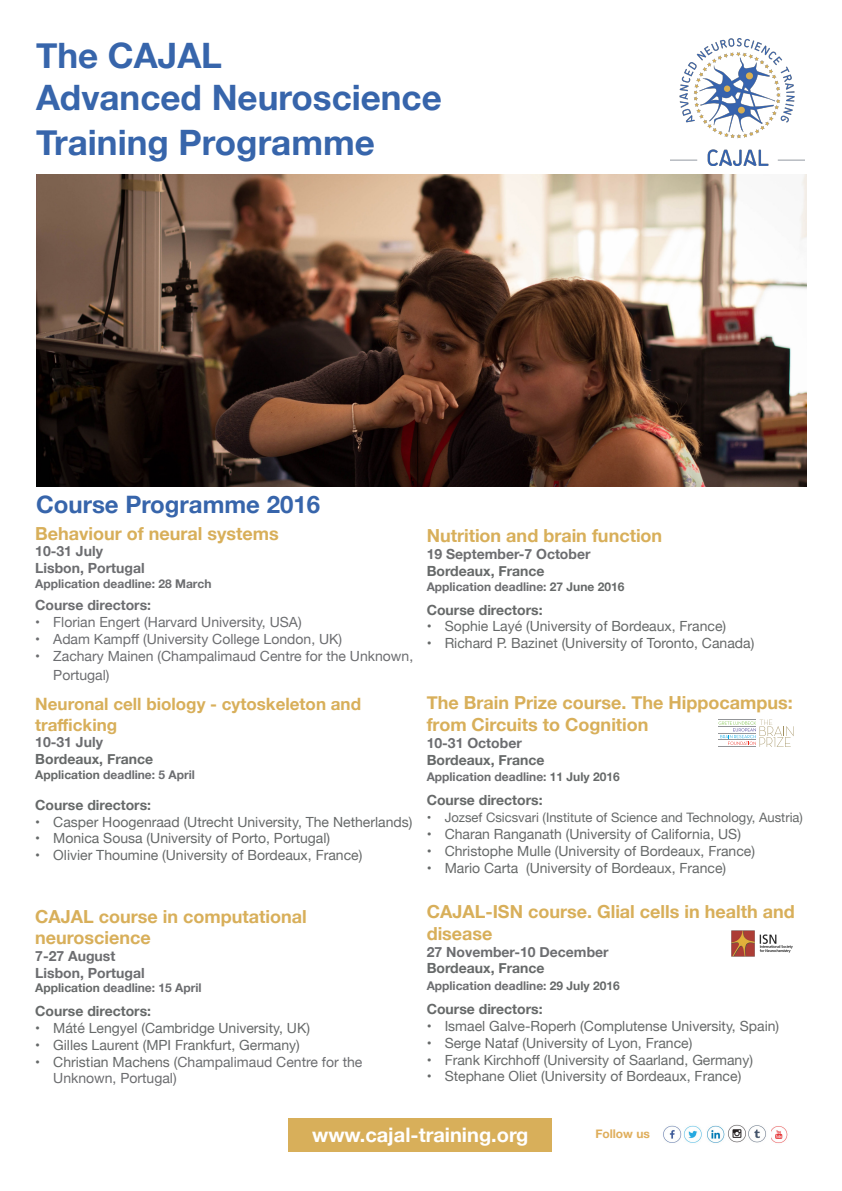
<style>
.page{position:relative;width:842px;height:1191px;background:#fff}
.page>*{position:absolute;margin:0;border:0;box-sizing:border-box;transform-origin:0 0}
.t1{font:700 35px/44.6px "Helvetica Neue";color:#3765ab}
.t2{font:700 24px "Helvetica Neue";color:#3765ab}
.t3{font:700 20px "Helvetica Neue";color:#fff}
.t4{font:700 18px/21.6px "Helvetica Neue";color:#d8af5a}
.t5{font:700 17px/20.4px "Helvetica Neue";color:#d8af5a}
.t6{font:14px "Helvetica Neue";color:#666969}
.t7{font:14px/19.2px "Helvetica Neue";color:#6c6d70}
.t8{font:700 14px/16.8px "Helvetica Neue";color:#6c6d70}
.t9{font:700 14px/16.8px "Helvetica Neue";color:#666969}
.t10{font:13px "Helvetica Neue";color:#666969}
.t11{font:700 12px "Helvetica Neue";color:#6c6d70}
.t12{font:700 12px "Helvetica Neue";color:#dfae5c}
.s1{color:#6c6d70}
.s2{color:#666969}
</style>
<div class="page">
<img style="left:671px;top:38px;width:133px;height:128px">
<img style="left:37px;top:174px;width:770px;height:312px">
<div style="left:288px;top:1118px;width:264px;height:33px;background:#d8af5a"></div>
<img style="left:731px;top:930px;width:62px;height:27px">
<svg style="left:718px;top:719px;width:75px;height:28px"></svg>
<img style="left:771px;top:1126px;width:17px;height:18px">
<img style="left:663px;top:1124px;width:83px;height:19px">
<img style="left:749px;top:1125px;width:17px;height:18px">
<p class="t1" style="left:36px;top:34px;width:188px">The CAJAL</p>
<p class="t1" style="left:36px;top:76px;width:407px">Advanced Neuroscience<br>Training Programme</p>
<p class="t2" style="left:36px;top:486px;width:286px">Course Programme 2016</p>
<p class="t4" style="left:35px;top:523px;width:245px">Behaviour of neural systems</p>
<p class="t8" style="left:35px;top:543px;width:111px">10-31 July<br>Lisbon, Portugal</p>
<p class="t11" style="left:35px;top:574px;width:178px">Application deadline: 28 March</p>
<p class="t8" style="left:35px;top:597px;width:117px">Course directors:</p>
<p class="t7" style="left:35px;top:613px;width:268px">• Florian Engert (Harvard University, USA)</p>
<p class="t7" style="left:35px;top:630px;width:308px">• Adam Kampff (University College London, UK)</p>
<p class="t7" style="left:53px;top:647px;width:361px;text-indent:-18px">• Zachary Mainen (Champalimaud Centre for the Unknown,<br>Portugal)</p>
<p class="t5" style="left:35px;top:694px;width:327px">Neuronal cell biology - cytoskeleton and trafficking</p>
<p class="t9" style="left:35px;top:734px;width:119px"><span class="s1">10-31 July<br></span>Bordeaux, France</p>
<p class="t11" style="left:35px;top:765px;width:161px"><span class="s2">Application</span> deadline: 5 April</p>
<p class="t9" style="left:35px;top:796px;width:117px">Course directors:</p>
<p class="t6" style="left:35px;top:811px;width:379px">• Casper Hoogenraad (Utrecht University, The Netherlands)</p>
<p class="t6" style="left:35px;top:828px;width:296px">• Monica Sousa (University of Porto, Portugal)</p>
<p class="t6" style="left:35px;top:845px;width:329px">• Olivier Thoumine (University of Bordeaux, France)</p>
<p class="t4" style="left:35px;top:906px;width:273px">CAJAL course in computational neuroscience</p>
<p class="t8" style="left:35px;top:948px;width:111px">7-27 August<br>Lisbon, Portugal</p>
<p class="t11" style="left:35px;top:978px;width:168px"><span class="s2">Application</span> deadline: 15 April</p>
<p class="t9" style="left:35px;top:1003px;width:117px">Course directors:</p>
<p class="t6" style="left:35px;top:1018px;width:276px">• Máté Lengyel (Cambridge University, UK)</p>
<p class="t6" style="left:35px;top:1034px;width:266px">• Gilles Laurent (MPI Frankfurt, Germany)</p>
<p class="t7" style="left:53px;top:1054px;width:311px;line-height:16.8px;text-indent:-18px"><span class="s2">• Christian Machens (</span>Champalimaud Centre for the<br>Unknown, Portugal)</p>
<p class="t4" style="left:427px;top:526px;width:237px">Nutrition and brain function</p>
<p class="t8" style="left:427px;top:546px;width:165px">19 September-7 October<br><span class="s2">Bordeaux, France</span></p>
<p class="t11" style="left:427px;top:577px;width:199px">Application deadline: <span class="s2">27 June 2016</span></p>
<p class="t9" style="left:427px;top:601px;width:117px">Course directors:</p>
<p class="t6" style="left:427px;top:616px;width:301px">• Sophie Layé (University of Bordeaux, France)</p>
<p class="t6" style="left:427px;top:633px;width:329px">• Richard P. Bazinet (University of Toronto, Canada)</p>
<p class="t4" style="left:427px;top:692px;width:367px">The Brain Prize course. The Hippocampus: from Circuits to Cognition</p>
<p class="t9" style="left:427px;top:734px;width:119px"><span class="s1">10-31 October<br></span>Bordeaux, France</p>
<p class="t11" style="left:427px;top:767px;width:195px">Application deadline: <span class="s2">11 July 2016</span></p>
<p class="t9" style="left:427px;top:792px;width:117px">Course directors:</p>
<p class="t10" style="left:427px;top:808px;width:378px">• Jozsef Csicsvari (Institute of Science and Technology, Austria)</p>
<p class="t6" style="left:427px;top:824px;width:316px">• Charan Ranganath (University of California, US)</p>
<p class="t6" style="left:427px;top:840px;width:330px">• Christophe Mulle (University of Bordeaux, France)</p>
<p class="t6" style="left:427px;top:857px;width:301px">• Mario Carta (University of Bordeaux, France)</p>
<p class="t4" style="left:427px;top:901px;width:370px">CAJAL-ISN course. Glial cells in health and disease</p>
<p class="t8" style="left:427px;top:943px;width:184px">27 November-10 December<br><span class="s2">Bordeaux, France</span></p>
<p class="t11" style="left:427px;top:976px;width:195px">Application deadline: <span class="s2">29 July 2016</span></p>
<p class="t9" style="left:427px;top:1001px;width:117px">Course directors:</p>
<p class="t6" style="left:427px;top:1016px;width:354px">• Ismael Galve-Roperh (Complutense University, Spain)</p>
<p class="t6" style="left:427px;top:1032px;width:267px">• Serge Nataf (University of Lyon, France)</p>
<p class="t6" style="left:427px;top:1049px;width:328px">• Frank Kirchhoff (University of Saarland, Germany)</p>
<p class="t6" style="left:427px;top:1066px;width:316px">• Stephane Oliet (University of Bordeaux, France)</p>
<p class="t3" style="left:312px;top:1119px;width:218px">www.cajal-training.org</p>
<p class="t12" style="left:595px;top:1124px;width:56px">Follow us</p>
</div>
